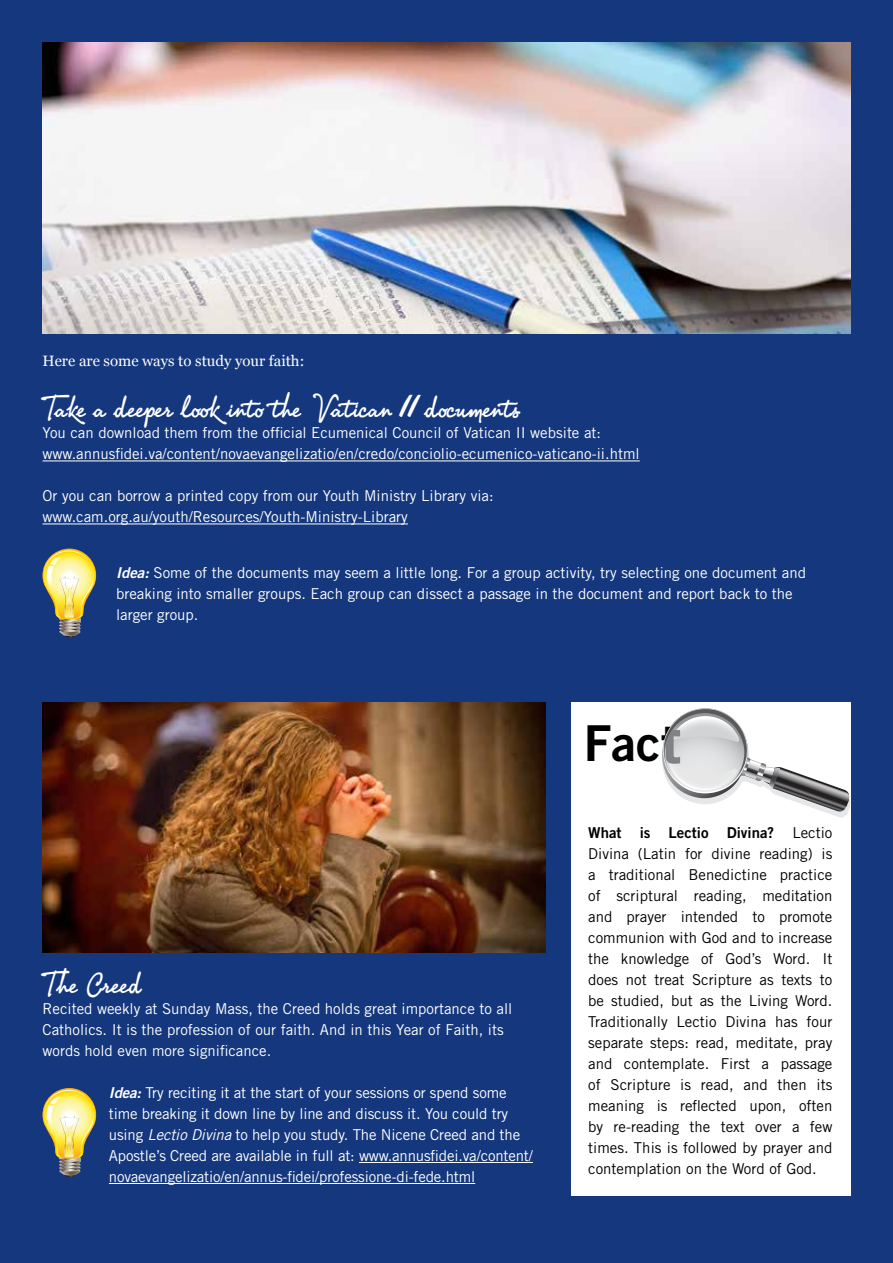
<style>
.page{position:relative;width:893px;height:1263px;background:#14377d}
.page>*{position:absolute;margin:0;border:0;box-sizing:border-box;transform-origin:0 0}
.t1{font:49.5px "Trade Gothic LT Std Bd 2";color:#000}
.t2{font:31.5px "PR8 Charade";color:#fff}
.t3{font:15px/21px "Trade Gothic LT Std";color:#fff}
.t4{font:15px/21px "Trade Gothic LT Std";color:#000;text-align:justify}
.t5{font:15px "Georgia";color:#fff}
.t6{font:15px "Trade Gothic LT Std Bd 2";color:#000}
.s1{font-family:"Art Brush"}
.s2{font-family:"Trade Gothic LT Std Bd 2 Obl"}
.s3{font-style:italic}
.s4{font-family:"Trade Gothic LT Std"}
</style>
<div class="page">
<hr style="left:43px;top:461px;width:597px;height:1px;background:#fff">
<hr style="left:43px;top:524px;width:365px;height:1px;background:#fff">
<img style="left:43px;top:43px;width:807px;height:291px">
<svg style="left:42px;top:549px;width:54px;height:89px"></svg>
<hr style="left:359px;top:1162px;width:174px;height:1px;background:#fff">
<hr style="left:109px;top:1183px;width:366px;height:1px;background:#fff">
<div style="left:571px;top:703px;width:279px;height:493px;background:#fff"></div>
<svg style="left:662px;top:708px;width:188px;height:110px"></svg>
<img style="left:43px;top:703px;width:503px;height:249px">
<svg style="left:42px;top:1088px;width:54px;height:89px"></svg>
<p class="t5" style="left:43px;top:352px;width:263px">Here are some ways to study your faith:</p>
<h2 class="t2" style="left:43px;top:386px;width:479px">Take a deeper look into the Vatican <span class="s1">II</span> documents</h2>
<p class="t3" style="left:43px;top:422px;width:599px">You can download them from the official Ecumenical Council of Vatican II website at: www.annusfidei.va/content/novaevangelizatio/en/credo/conciolio-ecumenico-vaticano-ii.html</p>
<p class="t3" style="left:43px;top:485px;width:453px">Or you can borrow a printed copy from our Youth Ministry Library via: www.cam.org.au/youth/Resources/Youth-Ministry-Library</p>
<p class="t3" style="left:116px;top:562px;width:691px"><span class="s2">Idea:</span> Some of the documents may seem a little long. For a group activity, try selecting one document and breaking into smaller groups. Each group can dissect a passage in the document and report back to the larger group.</p>
<h2 class="t2" style="left:43px;top:962px;width:100px">The Creed</h2>
<p class="t3" style="left:43px;top:998px;width:471px">Recited weekly at Sunday Mass, the Creed holds great importance to all<br>Catholics. It is the profession of our faith. And in this Year of Faith, its words hold even more significance.</p>
<p class="t3" style="left:109px;top:1082px;width:426px"><span class="s2">Idea:</span> Try reciting it at the start of your sessions or spend some time breaking it down line by line and discuss it. You could try using <span class="s3">Lectio Divina</span> to help you study. The Nicene Creed and the Apostle’s Creed are available in full at: www.annusfidei.va/content/ novaevangelizatio/en/annus-fidei/professione-di-fede.html</p>
<h1 class="t1" style="left:584px;top:713px;width:95px">Fact</h1>
<p class="t6" style="left:588px;top:823px;width:246px">What is Lectio Divina? <span class="s4">Lectio</span></p>
<p class="t4" style="left:588px;top:843px;width:246px">Divina (Latin for divine reading) is a traditional Benedictine practice of scriptural reading, meditation and prayer intended to promote communion with God and to increase the knowledge of God’s Word. It does not treat Scripture as texts to be studied, but as the Living Word.<br>Traditionally Lectio Divina has four separate steps: read, meditate, pray and contemplate. First a passage of Scripture is read, and then its meaning is reflected upon, often by re-reading the text over a few times. This is followed by prayer and contemplation on the Word of God.</p>
</div>
